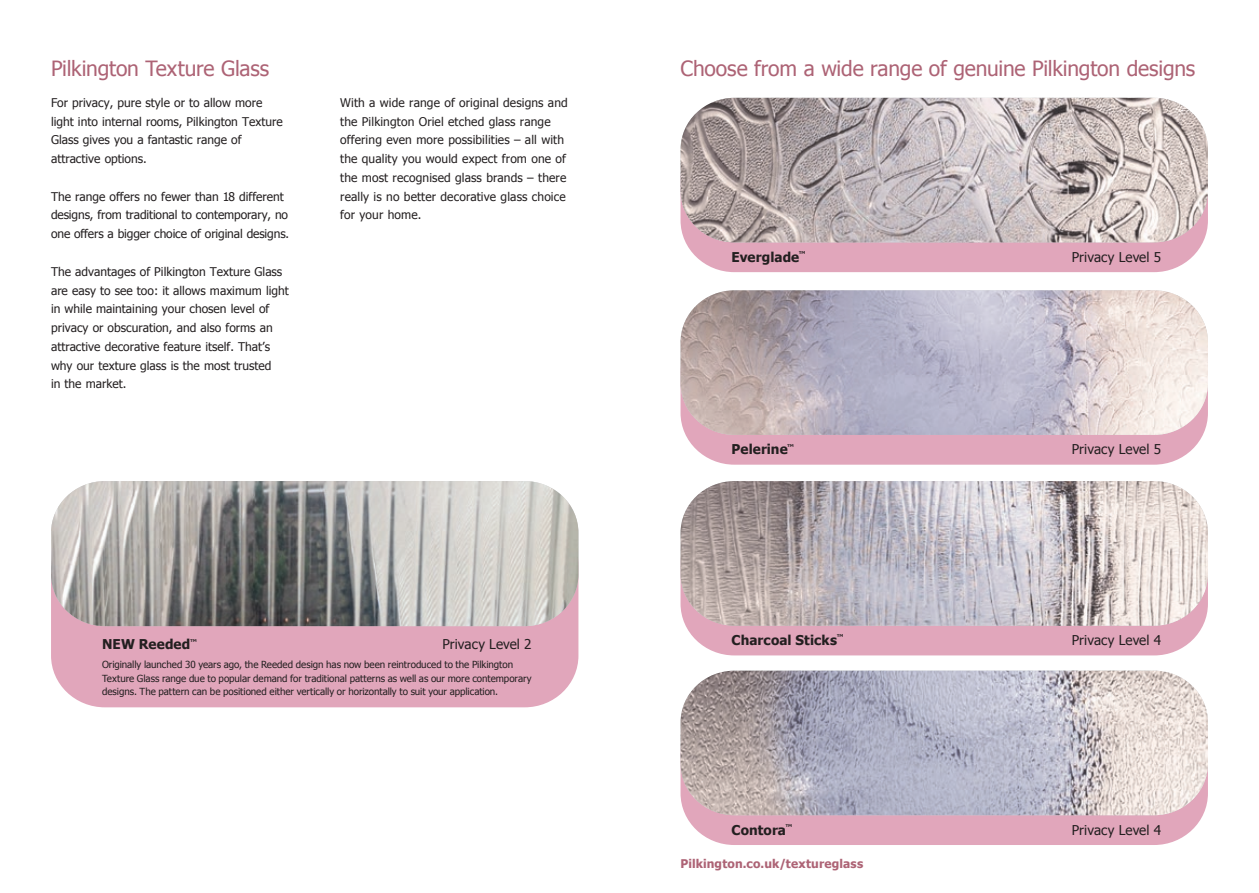
<style>
.page{position:relative;width:1259px;height:893px;background:#fff}
.page>*{position:absolute;margin:0;border:0;box-sizing:border-box;transform-origin:0 0}
.t1{font:21px "Tahoma";letter-spacing:-.01em;color:#ad6375}
.t2{font:13.5px "Tahoma";letter-spacing:.005em;color:#231f20}
.t3{font:700 13.5px "Tahoma";letter-spacing:.005em;color:#231f20}
.t4{font:12px/18.8px "Tahoma";color:#231f20}
.t5{font:700 12px "Tahoma";letter-spacing:.015em;color:#ad6375}
.t6{font:9.75px/13.5px "Tahoma";letter-spacing:-.005em;color:#231f20}
</style>
<div class="page">
<div style="left:680px;top:128px;width:528px;height:144px;background:#e1a6bb;border-radius:53px"></div>
<img style="left:680px;top:98px;width:528px;height:144px">
<div style="left:680px;top:320px;width:528px;height:145px;background:#e1a6bb;border-radius:53px"></div>
<img style="left:680px;top:290px;width:528px;height:145px">
<div style="left:680px;top:511px;width:528px;height:144px;background:#e1a6bb;border-radius:53px"></div>
<img style="left:680px;top:481px;width:528px;height:145px">
<div style="left:680px;top:700px;width:528px;height:145px;background:#e1a6bb;border-radius:53px"></div>
<img style="left:680px;top:671px;width:528px;height:144px">
<div style="left:51px;top:513px;width:527px;height:194px;background:#e1a6bb;border-radius:53px"></div>
<img style="left:51px;top:481px;width:527px;height:145px">
<p class="t1" style="left:51px;top:54px;width:220px">Pilkington Texture Glass</p>
<p class="t4" style="left:51px;top:93px;width:233px">For privacy, pure style or to allow more light into internal rooms, Pilkington Texture Glass gives you a fantastic range of attractive options.</p>
<p class="t4" style="left:51px;top:186px;width:240px">The range offers no fewer than 18 different designs, from traditional to contemporary, no one offers a bigger choice of original designs.</p>
<p class="t4" style="left:51px;top:261px;width:239px">The advantages of Pilkington Texture Glass are easy to see too: it allows maximum light in while maintaining your chosen level of privacy or obscuration, and also forms an attractive decorative feature itself. That’s why our texture glass is the most trusted<br>in the market.</p>
<p class="t4" style="left:340px;top:93px;width:229px">With a wide range of original designs and the Pilkington Oriel etched glass range offering even more possibilities – all with the quality you would expect from one of the most recognised glass brands – there really is no better decorative glass choice for your home.</p>
<p class="t3" style="left:102px;top:635px;width:96px">NEW Reeded<sup>™</sup></p>
<p class="t2" style="left:442px;top:635px;width:91px">Privacy Level 2</p>
<p class="t6" style="left:102px;top:657px;width:431px">Originally launched 30 years ago, the Reeded design has now been reintroduced to the Pilkington<br>Texture Glass range due to popular demand for traditional patterns as well as our more contemporary designs. The pattern can be positioned either vertically or horizontally to suit your application.</p>
<p class="t1" style="left:680px;top:54px;width:516px">Choose from a wide range of genuine Pilkington designs</p>
<p class="t3" style="left:731px;top:247px;width:75px">Everglade<sup>™</sup></p>
<p class="t2" style="left:1072px;top:248px;width:91px">Privacy Level 5</p>
<p class="t3" style="left:731px;top:440px;width:64px">Pelerine<sup>™</sup></p>
<p class="t2" style="left:1072px;top:440px;width:91px">Privacy Level 5</p>
<p class="t3" style="left:731px;top:630px;width:113px">Charcoal Sticks<sup>™</sup></p>
<p class="t2" style="left:1072px;top:631px;width:91px">Privacy Level 4</p>
<p class="t3" style="left:731px;top:820px;width:62px">Contora<sup>™</sup></p>
<p class="t2" style="left:1072px;top:820px;width:91px">Privacy Level 4</p>
<p class="t5" style="left:680px;top:855px;width:184px">Pilkington.co.uk/textureglass</p>
</div>
